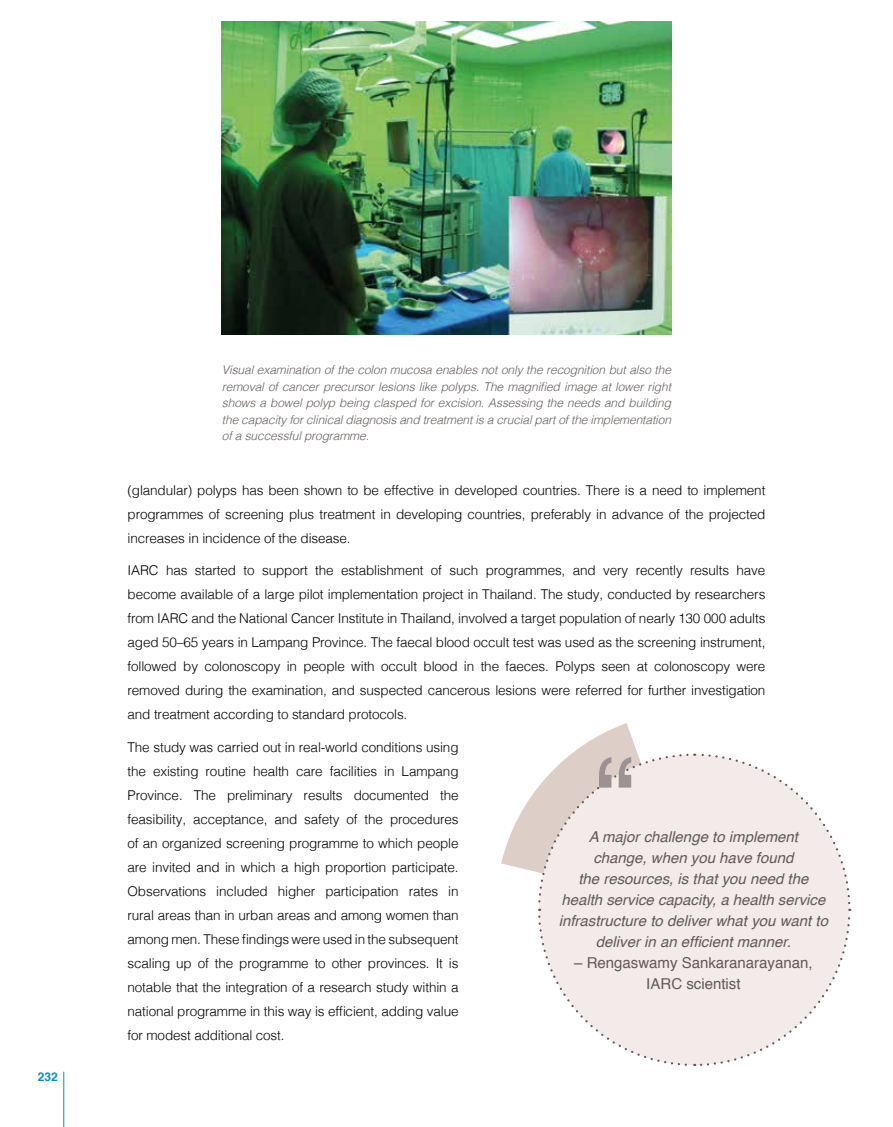
<style>
.page{position:relative;width:893px;height:1127px;background:#fff}
.page>*{position:absolute;margin:0;border:0;box-sizing:border-box;transform-origin:0 0}
.t1{font:italic 15px/21px "Helvetica";color:#665758;text-align:center}
.t2{font:15px/21px "Helvetica";color:#665758;text-align:center}
.t3{font:300 13.5px/24px "Helvetica";letter-spacing:-.01em;color:#000;text-align:justify}
.t4{font:italic 300 12px/16.5px "Helvetica";letter-spacing:-.01em;color:#66605d;text-align:justify}
.t5{font:700 12px "Helvetica";color:#008fcf}
</style>
<div class="page">
<img style="left:222px;top:21px;width:449px;height:314px">
<svg style="left:501px;top:723px;width:351px;height:344px"></svg>
<hr style="left:63px;top:1071px;width:1px;height:56px;background:#008fcf">
<p class="t5" style="left:38px;top:1067px;width:22px">232</p>
<p class="t4" style="left:222px;top:361px;width:451px">Visual examination of the colon mucosa enables not only the recognition but also the removal of cancer precursor lesions like polyps. The magnified image at lower right shows a bowel polyp being clasped for excision. Assessing the needs and building the capacity for clinical diagnosis and treatment is a crucial part of the implementation of a successful programme.</p>
<p class="t3" style="left:128px;top:477px;width:639px">(glandular) polyps has been shown to be effective in developed countries. There is a need to implement programmes of screening plus treatment in developing countries, preferably in advance of the projected increases in incidence of the disease.</p>
<p class="t3" style="left:128px;top:557px;width:639px">IARC has started to support the establishment of such programmes, and very recently results have become available of a large pilot implementation project in Thailand. The study, conducted by researchers from IARC and the National Cancer Institute in Thailand, involved a target population of nearly 130 000 adults aged 50–65 years in Lampang Province. The faecal blood occult test was used as the screening instrument, followed by colonoscopy in people with occult blood in the faeces. Polyps seen at colonoscopy were removed during the examination, and suspected cancerous lesions were referred for further investigation and treatment according to standard protocols.</p>
<p class="t3" style="left:128px;top:734px;width:332px">The study was carried out in real-world conditions using the existing routine health care facilities in Lampang Province. The preliminary results documented the feasibility, acceptance, and safety of the procedures of an organized screening programme to which people are invited and in which a high proportion participate.<br>Observations included higher participation rates in rural areas than in urban areas and among women than among men. These findings were used in the subsequent scaling up of the programme to other provinces. It is notable that the integration of a research study within a national programme in this way is efficient, adding value for modest additional cost.</p>
<p class="t1" style="left:559px;top:826px;width:271px">A major challenge to implement<br>change, when you have found<br>the resources, is that you need the health service capacity, a health service infrastructure to deliver what you want to deliver in an efficient manner.</p>
<p class="t2" style="left:574px;top:952px;width:240px">– Rengaswamy Sankaranarayanan,<br>IARC scientist</p>
</div>
